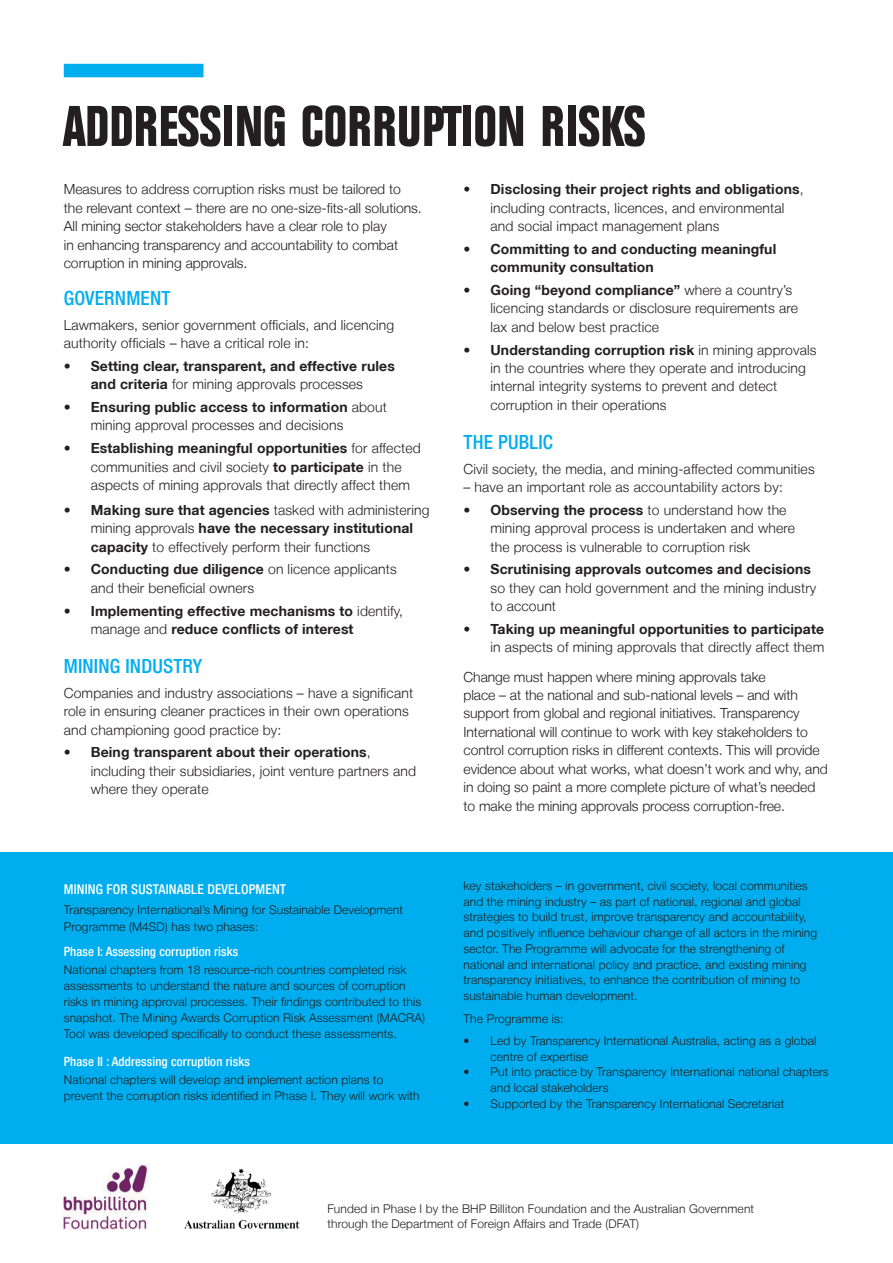
<style>
.page{position:relative;width:893px;height:1263px;background:#fff}
.page>*{position:absolute;margin:0;border:0;box-sizing:border-box;transform-origin:0 0}
.t1{font:700 condensed 60px "Folio EF";color:#231f20;scale:.95 1}
.Body_Copy{font:500 condensed 19.5px "Helvetica Neue LT";letter-spacing:.01em;color:#00aeef}
.Body_Copy-2{font:300 13.95px/18.5px "Helvetica Neue LT";letter-spacing:.01em;color:#231f20}
.t2{font:700 13.95px/18.5px "Helvetica Neue LT";letter-spacing:.01em;color:#231f20}
.t3{font:500 condensed 13.5px "Helvetica Neue LT";letter-spacing:.01em;color:#fff}
.t4{font:500 condensed 12.75px "Helvetica Neue LT";letter-spacing:.01em;color:#fff}
.Body_Copy-3{font:300 12px/15.8px "Helvetica Neue LT";letter-spacing:.01em;color:#231f20}
.s1{font-weight:300}
.s2{font-weight:700}
</style>
<div class="page">
<div style="left:64px;top:64px;width:139px;height:13px;background:#00aeef"></div>
<div style="left:0;top:852px;width:893px;height:292px;background:#00aeef"></div>
<img style="left:184px;top:1168px;width:116px;height:60px">
<img style="left:64px;top:1163px;width:85px;height:67px">
<p class="t1" style="left:64px;top:94px;width:614px">ADDRESSING CORRUPTION RISKS</p>
<p class="Body_Copy-2" style="left:64px;top:180px;width:359px">Measures to address corruption risks must be tailored to the relevant context – there are no one-size-fits-all solutions.<br>All mining sector stakeholders have a clear role to play<br>in enhancing transparency and accountability to combat corruption in mining approvals.</p>
<p class="Body_Copy" style="left:64px;top:286px;width:108px">GOVERNMENT</p>
<p class="Body_Copy-2" style="left:64px;top:315px;width:332px">Lawmakers, senior government officials, and licencing authority officials – have a critical role in:</p>
<p class="t2" style="left:64px;top:356px;width:333px;text-align:center"><span class="s1">•</span> Setting clear, transparent, and effective rules and criteria <span class="s1">for mining approvals processes</span></p>
<p class="Body_Copy-2" style="left:91px;top:397px;width:298px;text-indent:-27px">• <span class="s2">Ensuring public access to information</span> about mining approval processes and decisions</p>
<p class="Body_Copy-2" style="left:91px;top:439px;width:331px;text-indent:-27px">• <span class="s2">Establishing meaningful opportunities</span> for affected communities and civil society <span class="s2">to participate</span> in the aspects of mining approvals that directly affect them</p>
<p class="Body_Copy-2" style="left:91px;top:500px;width:340px;text-indent:-27px">• <span class="s2">Making sure that agencies</span> tasked with administering mining approvals <span class="s2">have the necessary institutional capacity</span> to effectively perform their functions</p>
<p class="Body_Copy-2" style="left:91px;top:560px;width:307px;text-indent:-27px">• <span class="s2">Conducting due diligence</span> on licence applicants and their beneficial owners</p>
<p class="t2" style="left:91px;top:601px;width:314px;text-indent:-27px"><span class="s1">•</span> Implementing effective mechanisms to <span class="s1">identify, manage and</span> reduce conflicts of interest</p>
<p class="Body_Copy" style="left:64px;top:654px;width:140px">MINING INDUSTRY</p>
<p class="Body_Copy-2" style="left:64px;top:683px;width:351px">Companies and industry associations – have a significant role in ensuring cleaner practices in their own operations and championing good practice by:</p>
<p class="Body_Copy-2" style="left:91px;top:743px;width:327px;text-indent:-27px">• <span class="s2">Being transparent about their operations</span>, including their subsidiaries, joint venture partners and where they operate</p>
<p class="Body_Copy-2" style="left:490px;top:180px;width:315px;text-indent:-27px">• <span class="s2">Disclosing their project rights and obligations</span>, including contracts, licences, and environmental and social impact management plans</p>
<p class="t2" style="left:490px;top:239px;width:287px;text-indent:-27px"><span class="s1">•</span> Committing to and conducting meaningful community consultation</p>
<p class="Body_Copy-2" style="left:490px;top:280px;width:309px;text-indent:-27px">• <span class="s2">Going “beyond compliance”</span> where a country’s licencing standards or disclosure requirements are lax and below best practice</p>
<p class="Body_Copy-2" style="left:490px;top:340px;width:327px;text-indent:-27px">• <span class="s2">Understanding corruption risk</span> in mining approvals in the countries where they operate and introducing internal integrity systems to prevent and detect corruption in their operations</p>
<p class="Body_Copy" style="left:463px;top:430px;width:91px">THE PUBLIC</p>
<p class="Body_Copy-2" style="left:463px;top:459px;width:353px">Civil society, the media, and mining-affected communities</p>
<p class="Body_Copy-2" style="left:463px;top:478px;width:321px">– have an important role as accountability actors by:</p>
<p class="Body_Copy-2" style="left:490px;top:500px;width:306px;text-indent:-27px">• <span class="s2">Observing the process</span> to understand how the mining approval process is undertaken and where the process is vulnerable to corruption risk</p>
<p class="Body_Copy-2" style="left:490px;top:560px;width:327px;text-indent:-27px">• <span class="s2">Scrutinising approvals outcomes and decisions </span>so they can hold government and the mining industry to account</p>
<p class="Body_Copy-2" style="left:463px;top:619px;width:362px;text-align:right">• <span class="s2">Taking up meaningful opportunities to participate </span>in aspects of mining approvals that directly affect them</p>
<p class="Body_Copy-2" style="left:463px;top:667px;width:366px">Change must happen where mining approvals take<br>place – at the national and sub-national levels – and with support from global and regional initiatives. Transparency International will continue to work with key stakeholders to control corruption risks in different contexts. This will provide evidence about what works, what doesn’t work and why, and in doing so paint a more complete picture of what’s needed to make the mining approvals process corruption-free.</p>
<h3 class="t3" style="left:64px;top:881px;width:224px">MINING FOR SUSTAINABLE DEVELOPMENT</h3>
<p class="Body_Copy-3" style="left:64px;top:901px;width:341px;line-height:16.5px">Transparency International’s Mining for Sustainable Development<br>Programme (M4SD) has two phases:</p>
<h3 class="t4" style="left:64px;top:944px;width:176px">Phase I: Assessing corruption risks</h3>
<h3 class="Body_Copy-3" style="left:64px;top:962px;width:363px">National chapters from 18 resource-rich countries completed risk assessments to understand the nature and sources of corruption risks in mining approval processes. Their findings contributed to this snapshot. The Mining Awards Corruption Risk Assessment (MACRA)<br>Tool was developed specifically to conduct these assessments.</h3>
<h3 class="t4" style="left:64px;top:1054px;width:188px">Phase II : Addressing corruption risks</h3>
<p class="Body_Copy-3" style="left:64px;top:1071px;width:357px">National chapters will develop and implement action plans to prevent the corruption risks identified in Phase I. They will work with</p>
<p class="Body_Copy-3" style="left:463px;top:877px;width:355px">key stakeholders – in government, civil society, local communities and the mining industry – as part of national, regional and global strategies to build trust, improve transparency and accountability, and positively influence behaviour change of all actors in the mining sector. The Programme will advocate for the strengthening of national and international policy and practice, and existing mining transparency initiatives, to enhance the contribution of mining to sustainable human development.</p>
<p class="Body_Copy-3" style="left:463px;top:1010px;width:101px">The Programme is:</p>
<p class="Body_Copy-3" style="left:490px;top:1032px;width:327px;text-indent:-27px">• Led by Transparency International Australia, acting as a global centre of expertise</p>
<p class="Body_Copy-3" style="left:490px;top:1064px;width:340px;text-indent:-27px">• Put into practice by Transparency International national chapters and local stakeholders</p>
<p class="Body_Copy-3" style="left:463px;top:1095px;width:322px">• Supported by the Transparency International Secretariat</p>
<h3 class="Body_Copy-3" style="left:327px;top:1200px;width:428px">Funded in Phase I by the BHP Billiton Foundation and the Australian Government through the Department of Foreign Affairs and Trade (DFAT)</h3>
</div>
